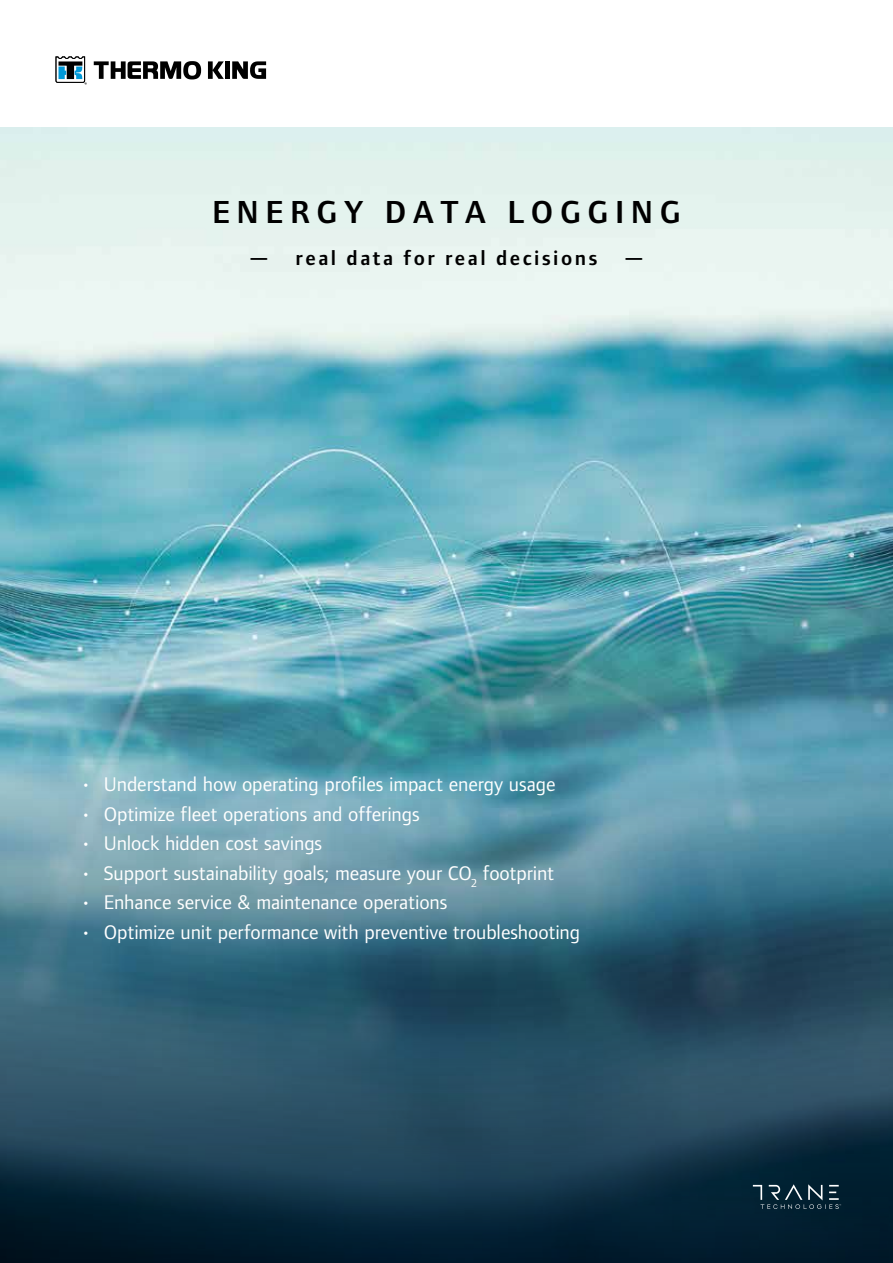
<style>
.page{position:relative;width:893px;height:1263px;background:#fff}
.page>*{position:absolute;margin:0;border:0;box-sizing:border-box;transform-origin:0 0}
.t1{font:600 33px "Foundry Form Sans Blonde";letter-spacing:.2em;color:#000}
.t2{font:600 21px "Foundry Form Sans Blonde";letter-spacing:.12em;color:#000}
.t3{font:20.55px "Foundry Form Sans Blonde";letter-spacing:-.005em;color:#fff}
</style>
<div class="page">
<img style="left:0;top:128px;width:893px;height:633px">
<svg style="left:0;top:761px;width:893px;height:502px;background:#366073"></svg>
<svg style="left:94px;top:61px;width:107px;height:18px"></svg>
<svg style="left:208px;top:61px;width:16px;height:18px"></svg>
<div style="left:225px;top:61px;width:5px;height:18px;background:#000"></div>
<svg style="left:232px;top:61px;width:34px;height:18px"></svg>
<svg style="left:56px;top:56px;width:31px;height:29px"></svg>
<svg style="left:753px;top:1184px;width:88px;height:25px;background:#25404e"></svg>
<h1 class="t1" style="left:212px;top:194px;width:470px">ENERGY DATA LOGGING</h1>
<p class="t2" style="left:249px;top:246px;width:397px">— real data for real decisions —</p>
<p class="t3" style="left:81px;top:773px;width:476px">• Understand how operating profiles impact energy usage</p>
<p class="t3" style="left:81px;top:802px;width:340px">• Optimize fleet operations and offerings</p>
<p class="t3" style="left:81px;top:832px;width:243px">• Unlock hidden cost savings</p>
<p class="t3" style="left:81px;top:861px;width:475px">• Support sustainability goals; measure your CO<sub>2</sub> footprint</p>
<p class="t3" style="left:81px;top:891px;width:368px">• Enhance service &amp; maintenance operations</p>
<p class="t3" style="left:81px;top:920px;width:501px">• Optimize unit performance with preventive troubleshooting</p>
</div>
